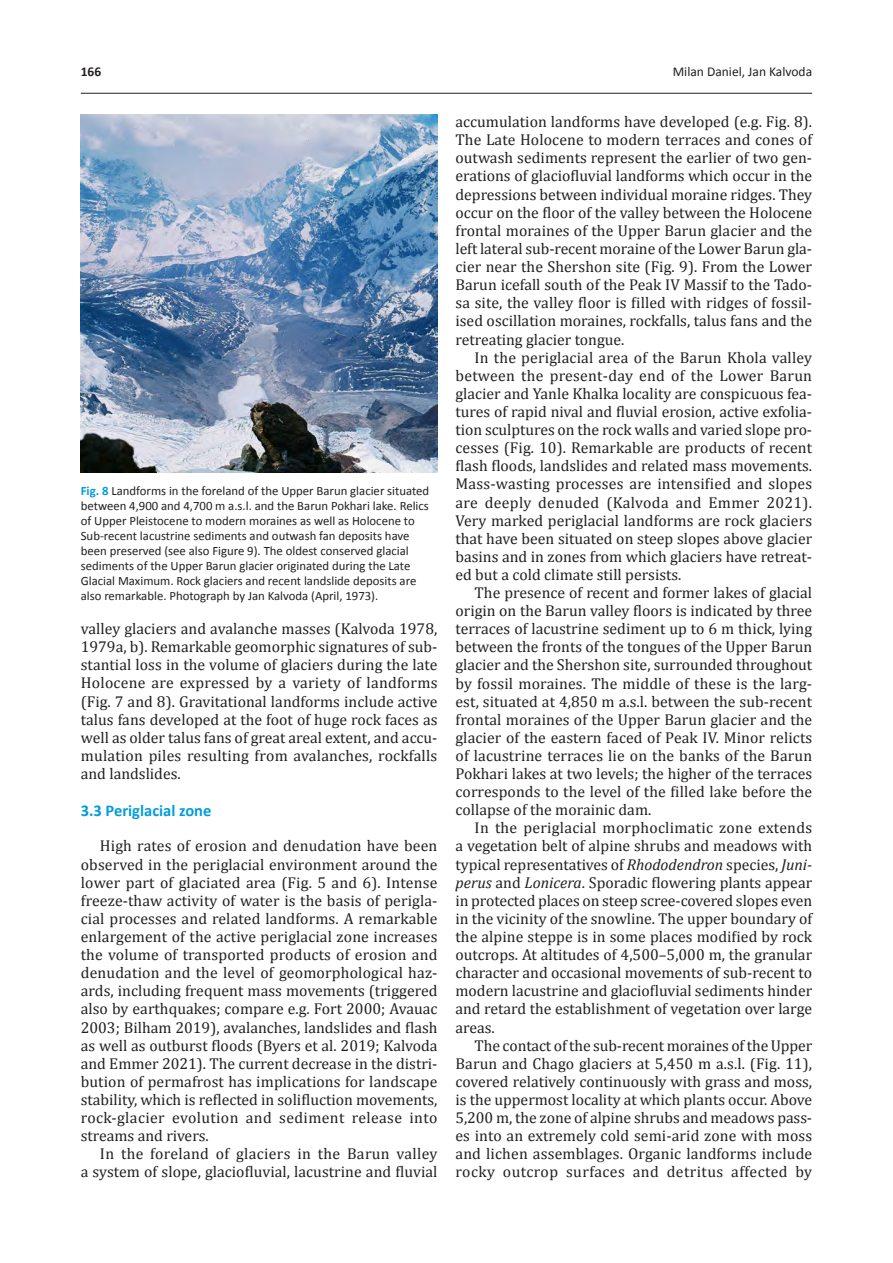
<style>
.page{position:relative;width:893px;height:1263px;background:#fff}
.page>*{position:absolute;margin:0;border:0;box-sizing:border-box;transform-origin:0 0}
._09_Mezititulek_2{font:700 16.5px "Calibri";color:#009ddc}
.Základní_text{font:15.75px/18.1px "Cambria";color:#231f20;text-align:justify}
._00_Záhlaví_sudé{font:13.5px "Calibri";color:#231f20}
._00_Záhlaví_sudé-2{font:700 13.5px "Calibri";color:#231f20}
._11A_Název_obrázku{font:12.75px/15px "Calibri";color:#231f20}
.s1{font-weight:700;color:#009ddc}
.s2{font-style:italic}
</style>
<div class="page">
<hr style="left:81px;top:93px;width:731px;height:1px;background:#231f20">
<img style="left:81px;top:115px;width:357px;height:358px">
<p class="_00_Záhlaví_sudé-2" style="left:81px;top:62px;width:22px">166</p>
<p class="_00_Záhlaví_sudé" style="left:673px;top:62px;width:141px">Milan Daniel, Jan Kalvoda</p>
<p class="_11A_Název_obrázku" style="left:81px;top:482px;width:350px"><span class="s1">Fig. 8</span> Landforms in the foreland of the Upper Barun glacier situated between 4,900 and 4,700 m a.s.l. and the Barun Pokhari lake. Relics of Upper Pleistocene to modern moraines as well as Holocene to Sub-recent lacustrine sediments and outwash fan deposits have been preserved (see also Figure 9). The oldest conserved glacial sediments of the Upper Barun glacier originated during the Late Glacial Maximum. Rock glaciers and recent landslide deposits are also remarkable. Photograph by Jan Kalvoda (April, 1973).</p>
<p class="Základní_text" style="left:81px;top:620px;width:358px">valley glaciers and avalanche masses (Kalvoda 1978, 1979a, b). Remarkable geomorphic signatures of sub&shy;stantial loss in the volume of glaciers during the late Holocene are expressed by a variety of landforms (Fig. 7 and 8). Gravitational landforms include active talus fans developed at the foot of huge rock faces as well as older talus fans of great areal extent, and accu&shy;mulation piles resulting from avalanches, rockfalls and landslides.</p>
<p class="_09_Mezititulek_2" style="left:81px;top:799px;width:132px">3.3 Periglacial zone</p>
<p class="Základní_text" style="left:81px;top:837px;width:358px;text-indent:19px">High rates of erosion and denudation have been observed in the periglacial environment around the lower part of glaciated area (Fig. 5 and 6). Intense freeze-thaw activity of water is the basis of perigla&shy;cial processes and related landforms. A remarkable enlargement of the active periglacial zone increases the volume of transported products of erosion and denudation and the level of geomorphological haz&shy;ards, including frequent mass movements (triggered also by earthquakes; compare e.g. Fort 2000; Avauac 2003; Bilham 2019), avalanches, landslides and flash as well as outburst floods (Byers et al. 2019; Kalvoda and Emmer 2021). The current decrease in the distri&shy;bution of permafrost has implications for landscape stability, which is reflected in solifluction movements, rock-glacier evolution and sediment release into streams and rivers.</p>
<p class="Základní_text" style="left:81px;top:1145px;width:358px;text-align:right">In the foreland of glaciers in the Barun valley<br>a system of slope, glaciofluvial, lacustrine and fluvial</p>
<p class="Základní_text" style="left:455px;top:113px;width:358px">accumulation landforms have developed (e.g. Fig. 8).<br>The Late Holocene to modern terraces and cones of outwash sediments represent the earlier of two gen&shy;erations of glaciofluvial landforms which occur in the depressions between individual moraine ridges. They occur on the floor of the valley between the Holocene frontal moraines of the Upper Barun glacier and the left lateral sub-recent moraine of the Lower Barun gla&shy;cier near the Shershon site (Fig. 9). From the Lower Barun icefall south of the Peak IV Massif to the Tado&shy;sa site, the valley floor is filled with ridges of fossil&shy;ised oscillation moraines, rockfalls, talus fans and the retreating glacier tongue.</p>
<p class="Základní_text" style="left:455px;top:348px;width:358px;text-indent:19px">In the periglacial area of the Barun Khola valley between the present-day end of the Lower Barun glacier and Yanle Khalka locality are conspicuous fea&shy;tures of rapid nival and fluvial erosion, active exfolia&shy;tion sculptures on the rock walls and varied slope pro&shy;cesses (Fig. 10). Remarkable are products of recent flash floods, landslides and related mass movements.<br>Mass-wasting processes are intensified and slopes are deeply denuded (Kalvoda and Emmer 2021).<br>Very marked periglacial landforms are rock glaciers that have been situated on steep slopes above glacier basins and in zones from which glaciers have retreat&shy;ed but a cold climate still persists.</p>
<p class="Základní_text" style="left:455px;top:583px;width:358px;text-indent:19px">The presence of recent and former lakes of glacial origin on the Barun valley floors is indicated by three terraces of lacustrine sediment up to 6 m thick, lying between the fronts of the tongues of the Upper Barun glacier and the Shershon site, surrounded throughout by fossil moraines. The middle of these is the larg&shy;est, situated at 4,850 m a.s.l. between the sub-recent frontal moraines of the Upper Barun glacier and the glacier of the eastern faced of Peak IV. Minor relicts of lacustrine terraces lie on the banks of the Barun Pokhari lakes at two levels; the higher of the terraces corresponds to the level of the filled lake before the collapse of the morainic dam.</p>
<p class="Základní_text" style="left:455px;top:819px;width:358px;text-indent:19px">In the periglacial morphoclimatic zone extends a vegetation belt of alpine shrubs and meadows with typical representatives of <span class="s2">Rhododendron</span> species, <span class="s2">Juni&shy;perus</span> and <span class="s2">Lonicera</span>. Sporadic flowering plants appear in protected places on steep scree-covered slopes even in the vicinity of the snowline. The upper boundary of the alpine steppe is in some places modified by rock outcrops. At altitudes of 4,500–5,000 m, the granular character and occasional movements of sub-recent to modern lacustrine and glaciofluvial sediments hinder and retard the establishment of vegetation over large areas.</p>
<p class="Základní_text" style="left:455px;top:1036px;width:358px;text-indent:19px">The contact of the sub-recent moraines of the Upper Barun and Chago glaciers at 5,450 m a.s.l. (Fig. 11), covered relatively continuously with grass and moss, is the uppermost locality at which plants occur. Above 5,200 m, the zone of alpine shrubs and meadows pass&shy;es into an extremely cold semi-arid zone with moss and lichen assemblages. Organic landforms include rocky outcrop surfaces and detritus affected by</p>
</div>
